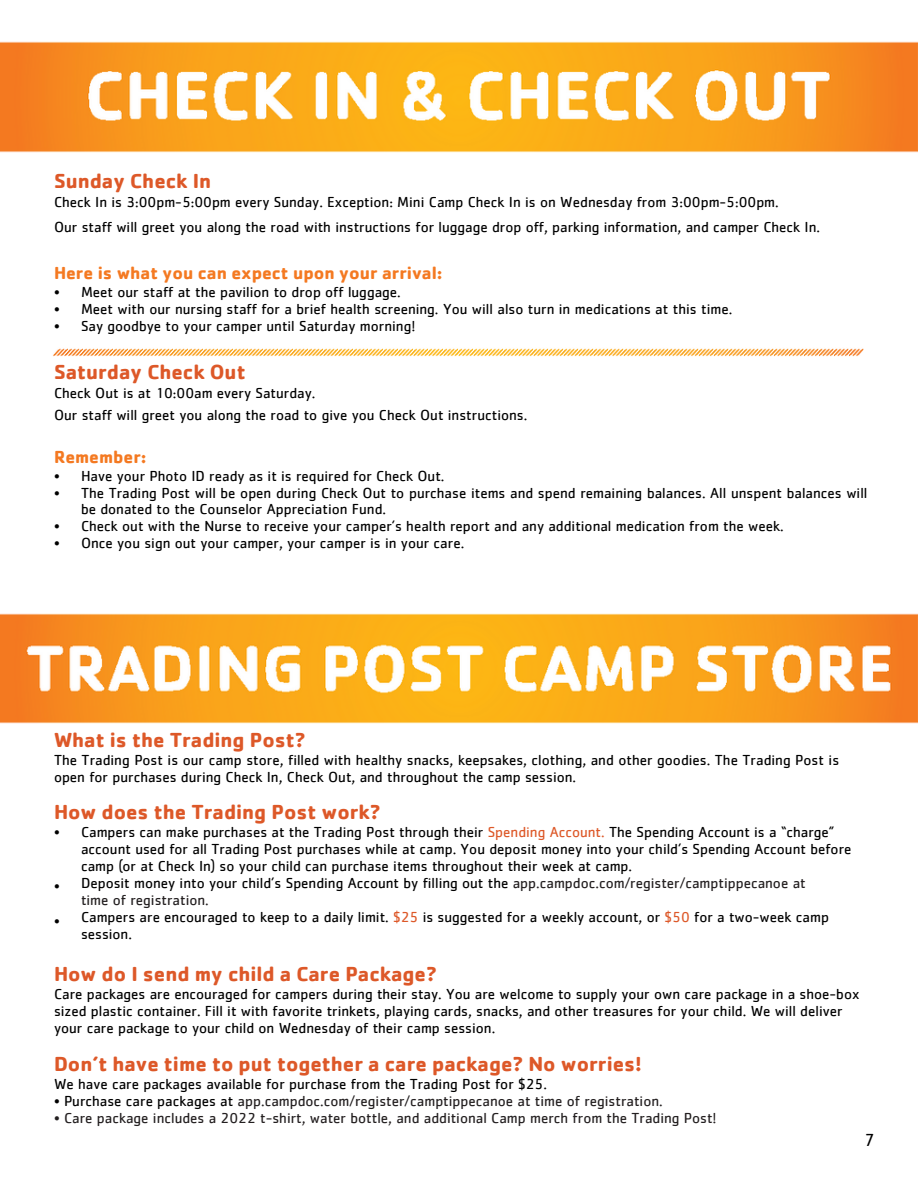
<style>
.page{position:relative;width:918px;height:1188px;background:#fff}
.page>*{position:absolute;margin:0;border:0;box-sizing:border-box;transform-origin:0 0}
.t1{font:700 21px "Cachet";color:#dd5828}
.t2{font:700 18px "Cachet";color:#f47921}
.t3{font:18px "Cachet";color:#000}
.t4{font:15px/16.8px "Cachet";color:#000}
.t5{font:15px "Cachet";color:#231f20}
.s1{color:#dd5828}
.s2{color:#231f20}
.s3{color:#000}
</style>
<div class="page">
<img style="left:0;top:613px;width:918px;height:111px">
<img style="left:53px;top:348px;width:811px;height:9px">
<img style="left:0;top:41px;width:918px;height:112px">
<h1 class="t1" style="left:54px;top:168px;width:159px">Sunday Check In</h1>
<p class="t4" style="left:54px;top:190px;width:768px;line-height:24.8px">Check In is 3:00pm-5:00pm every Sunday. Exception: Mini Camp Check In is on Wednesday from 3:00pm-5:00pm.<br>Our staff will greet you along the road with instructions for luggage drop off, parking information, and camper Check In.</p>
<p class="t2" style="left:54px;top:262px;width:390px">Here is what you can expect upon your arrival:</p>
<p class="t4" style="left:54px;top:284px;width:7px;text-align:justify">• • •</p>
<p class="t4" style="left:81px;top:284px;width:653px">Meet our staff at the pavilion to drop off luggage.<br>Meet with our nursing staff for a brief health screening. You will also turn in medications at this time.<br>Say goodbye to your camper until Saturday morning!</p>
<h1 class="t1" style="left:54px;top:358px;width:193px">Saturday Check Out</h1>
<p class="t4" style="left:54px;top:383px;width:475px;line-height:21.3px">Check Out is at 10:00am every Saturday.<br>Our staff will greet you along the road to give you Check Out instructions.</p>
<p class="t2" style="left:54px;top:445px;width:94px">Remember:</p>
<p class="t4" style="left:54px;top:468px;width:7px">• •</p>
<p class="t4" style="left:54px;top:519px;width:7px">• •</p>
<p class="t4" style="left:81px;top:468px;width:788px">Have your Photo ID ready as it is required for Check Out.<br>The Trading Post will be open during Check Out to purchase items and spend remaining balances. All unspent balances will be donated to the Counselor Appreciation Fund.<br>Check out with the Nurse to receive your camper’s health report and any additional medication from the week.<br>Once you sign out your camper, your camper is in your care.</p>
<h1 class="t1" style="left:54px;top:726px;width:253px">What is the Trading Post?</h1>
<p class="t4" style="left:54px;top:753px;width:787px">The Trading Post is our camp store, filled with healthy snacks, keepsakes, clothing, and other goodies. The Trading Post is open for purchases during Check In, Check Out, and throughout the camp session.</p>
<h1 class="t1" style="left:54px;top:798px;width:328px">How does the Trading Post work?</h1>
<p class="t4" style="left:54px;top:824px;width:7px">•</p>
<p class="t4" style="left:54px;top:879px;width:7px">•</p>
<p class="t4" style="left:54px;top:913px;width:7px">•</p>
<p class="t4" style="left:81px;top:825px;width:772px">Campers can make purchases at the Trading Post through their <span class="s1">Spending Account.</span> The Spending Account is a “charge” account used for all Trading Post purchases while at camp. You deposit money into your child’s Spending Account before camp (or at Check In) so your child can purchase items throughout their week at camp.<br>Deposit money into your child’s Spending Account by filling out the <span class="s2">app.campdoc.com/register/camptippecanoe at<br>time of registration.<br></span>Campers are encouraged to keep to a daily limit. <span class="s1">$25</span> is suggested for a weekly account, or <span class="s1">$50</span> for a two-week camp session.</p>
<h1 class="t1" style="left:54px;top:960px;width:384px">How do I send my child a Care Package?</h1>
<p class="t4" style="left:54px;top:987px;width:807px">Care packages are encouraged for campers during their stay. You are welcome to supply your own care package in a shoe-box sized plastic container. Fill it with favorite trinkets, playing cards, snacks, and other treasures for your child. We will deliver your care package to your child on Wednesday of their camp session.</p>
<h1 class="t1" style="left:54px;top:1050px;width:589px">Don’t have time to put together a care package? No worries!</h1>
<p class="t4" style="left:54px;top:1077px;width:494px">We have care packages available for purchase from the Trading Post for $25.</p>
<p class="t5" style="left:54px;top:1094px;width:610px"><span class="s3">• Purchase care packages at</span> app.campdoc.com/register/camptippecanoe at time of registration.</p>
<p class="t5" style="left:54px;top:1111px;width:664px">• Care package includes a 2022 t-shirt, water bottle, and additional Camp merch from the Trading Post!</p>
<p class="t3" style="left:864px;top:1132px;width:12px">7</p>
</div>
